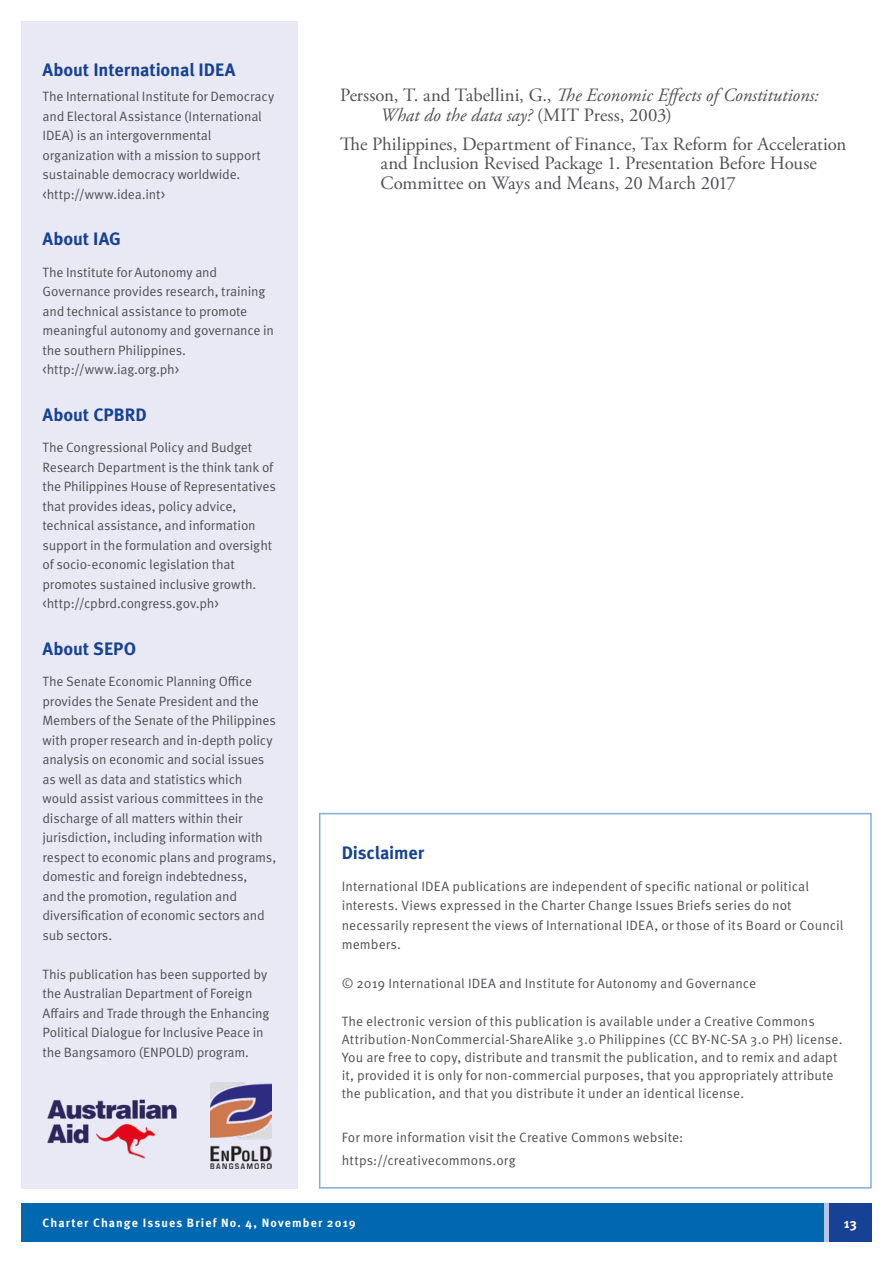
<style>
.page{position:relative;width:893px;height:1263px;background:#fff}
.page>*{position:absolute;margin:0;border:0;box-sizing:border-box;transform-origin:0 0}
.t1{font:18.75px/19.5px "Adobe Garamond Pro";color:#504f54}
.t2{font:italic 18.75px/19.5px "Adobe Garamond Pro";color:#504f54}
.t3{font:700 18px "Meta Pro";letter-spacing:-.005em;color:#164194}
.t4{font:13.5px/19.5px "Meta Pro Norm";letter-spacing:-.005em;color:#504f54}
.t5{font:700 13.5px "Meta Pro";color:#fff}
.t6{font:700 12px "Meta Pro";letter-spacing:.09em;color:#fff}
.s1{font-style:normal}
</style>
<div class="page">
<div style="left:829px;top:1203px;width:43px;height:39px;background:#164194"></div>
<div style="left:21px;top:1203px;width:803px;height:39px;background:#0067b1"></div>
<div style="left:21px;top:21px;width:277px;height:1167px;background:#e9e9f6"></div>
<img style="left:47px;top:1099px;width:130px;height:60px">
<img style="left:210px;top:1082px;width:61px;height:86px">
<div style="left:319px;top:813px;width:553px;height:375px;border:2px solid #84acdc"></div>
<h2 class="t3" style="left:43px;top:55px;width:195px">About International IDEA</h2>
<p class="t4" style="left:43px;top:86px;width:233px">The International Institute for Democracy and Electoral Assistance (International IDEA) is an intergovernmental organization with a mission to support sustainable democracy worldwide. &lt;http://www.idea.int&gt;</p>
<h2 class="t3" style="left:43px;top:225px;width:80px">About IAG</h2>
<p class="t4" style="left:43px;top:261px;width:233px">The Institute for Autonomy and Governance provides research, training and technical assistance to promote meaningful autonomy and governance in the southern Philippines. &lt;http://www.iag.org.ph&gt;</p>
<h2 class="t3" style="left:43px;top:400px;width:106px">About CPBRD</h2>
<p class="t4" style="left:43px;top:437px;width:235px">The Congressional Policy and Budget Research Department is the think tank of the Philippines House of Representatives that provides ideas, policy advice, technical assistance, and information support in the formulation and oversight of socio-economic legislation that promotes sustained inclusive growth. &lt;http://cpbrd.congress.gov.ph&gt;</p>
<h2 class="t3" style="left:43px;top:634px;width:95px">About SEPO</h2>
<p class="t4" style="left:43px;top:671px;width:235px">The Senate Economic Planning Office provides the Senate President and the Members of the Senate of the Philippines with proper research and in-depth policy analysis on economic and social issues as well as data and statistics which would assist various committees in the discharge of all matters within their jurisdiction, including information with respect to economic plans and programs, domestic and foreign indebtedness,<br>and the promotion, regulation and diversification of economic sectors and sub sectors.</p>
<p class="t4" style="left:43px;top:963px;width:228px">This publication has been supported by the Australian Department of Foreign Affairs and Trade through the Enhancing Political Dialogue for Inclusive Peace in the Bangsamoro (ENPOLD) program.</p>
<h1 class="t2" style="left:381px;top:86px;width:440px;text-indent:-40px"><span class="s1">Persson, T. and Tabellini, G.,</span> The Economic Effects of Constitutions:<br>What do the data say? <span class="s1">(MIT Press, 2003)</span></h1>
<h1 class="t1" style="left:381px;top:135px;width:467px;text-indent:-40px">The Philippines, Department of Finance, Tax Reform for Acceleration and Inclusion Revised Package 1. Presentation Before House<br>Committee on Ways and Means, 20 March 2017</h1>
<h2 class="t3" style="left:342px;top:839px;width:84px">Disclaimer</h2>
<p class="t4" style="left:342px;top:875px;width:503px">International IDEA publications are independent of specific national or political interests. Views expressed in the Charter Change Issues Briefs series do not necessarily represent the views of International IDEA, or those of its Board or Council members.</p>
<p class="t4" style="left:342px;top:973px;width:416px">© 2019 International IDEA and Institute for Autonomy and Governance</p>
<p class="t4" style="left:342px;top:1011px;width:502px;line-height:18px">The electronic version of this publication is available under a Creative Commons Attribution-NonCommercial-ShareAlike 3.0 Philippines (CC BY-NC-SA 3.0 PH) license.<br>You are free to copy, distribute and transmit the publication, and to remix and adapt it, provided it is only for non-commercial purposes, that you appropriately attribute the publication, and that you distribute it under an identical license.</p>
<p class="t4" style="left:342px;top:1126px;width:343px;line-height:22.2px">For more information visit the Creative Commons website: https://creativecommons.org</p>
<p class="t6" style="left:43px;top:1213px;width:315px">Charter Change Issues Brief No. 4, November 2019</p>
<p class="t5" style="left:844px;top:1212px;width:14px">13</p>
</div>
